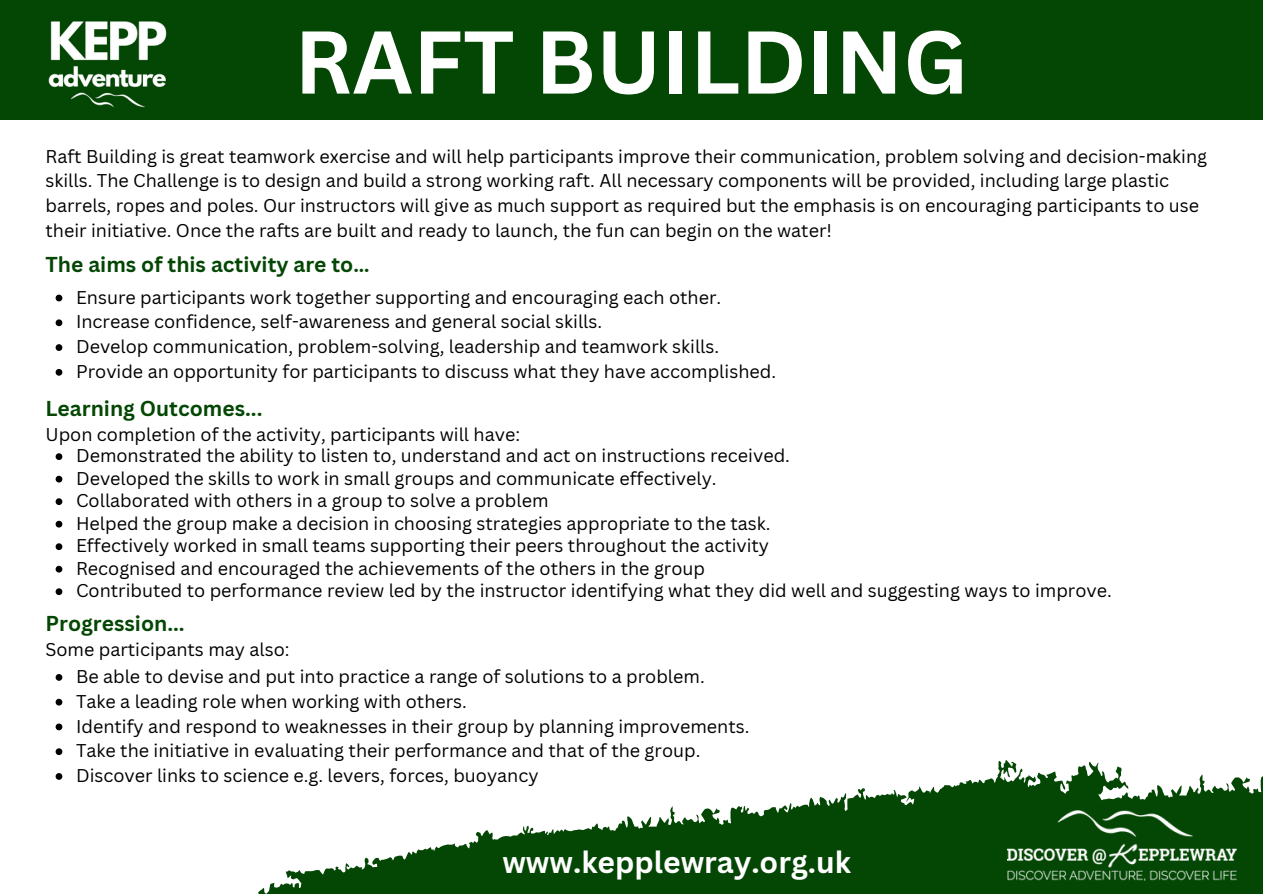
<style>
.page{position:relative;width:1263px;height:894px;background:#fff}
.page>*{position:absolute;margin:0;border:0;box-sizing:border-box;transform-origin:0 0}
.t1{font:700 87px "Canva Sans";color:#fff}
.t2{font:700 30px "Canva Sans";color:#fff}
.t3{font:700 21px "Canva Sans";color:#044704}
.t4{font:18px/24.8px "Canva Sans";color:#000}
</style>
<div class="page">
<div style="left:0;top:0;width:1262px;height:120px;background:#044704"></div>
<svg style="left:258px;top:760px;width:1005px;height:133px;fill:#044704"></svg>
<img style="left:48px;top:21px;width:119px;height:87px">
<img style="left:1007px;top:810px;width:229px;height:69px">
<svg style="left:56px;top:294px;width:6px;height:7px"></svg>
<svg style="left:56px;top:319px;width:6px;height:7px"></svg>
<svg style="left:56px;top:344px;width:6px;height:7px"></svg>
<svg style="left:56px;top:369px;width:6px;height:6px"></svg>
<svg style="left:56px;top:453px;width:6px;height:7px"></svg>
<svg style="left:56px;top:475px;width:6px;height:7px"></svg>
<svg style="left:56px;top:498px;width:6px;height:7px"></svg>
<svg style="left:56px;top:520px;width:6px;height:7px"></svg>
<svg style="left:56px;top:543px;width:6px;height:7px"></svg>
<svg style="left:56px;top:565px;width:6px;height:7px"></svg>
<svg style="left:56px;top:588px;width:6px;height:7px"></svg>
<svg style="left:56px;top:674px;width:6px;height:6px"></svg>
<svg style="left:56px;top:698px;width:6px;height:7px"></svg>
<svg style="left:56px;top:723px;width:6px;height:7px"></svg>
<svg style="left:56px;top:748px;width:6px;height:6px"></svg>
<svg style="left:56px;top:773px;width:6px;height:6px"></svg>
<p class="t1" style="left:294px;top:1px;width:675px">RAFT BUILDING</p>
<p class="t4" style="left:45px;top:143px;width:1163px">Raft Building is great teamwork exercise and will help participants improve their communication, problem solving and decision-making skills. The Challenge is to design and build a strong working raft. All necessary components will be provided, including large plastic barrels, ropes and poles. Our instructors will give as much support as required but the emphasis is on encouraging participants to use their initiative. Once the rafts are built and ready to launch, the fun can begin on the water!</p>
<p class="t3" style="left:46px;top:249px;width:326px">The aims of this activity are to…</p>
<p class="t4" style="left:76px;top:284px;width:647px">Ensure participants work together supporting and encouraging each other.</p>
<p class="t4" style="left:76px;top:309px;width:528px">Increase confidence, self-awareness and general social skills.</p>
<p class="t4" style="left:76px;top:334px;width:645px">Develop communication, problem-solving, leadership and teamwork skills.</p>
<p class="t4" style="left:76px;top:358px;width:702px">Provide an opportunity for participants to discuss what they have accomplished.</p>
<p class="t3" style="left:45px;top:393px;width:218px">Learning Outcomes...</p>
<p class="t4" style="left:45px;top:421px;width:476px">Upon completion of the activity, participants will have:</p>
<p class="t4" style="left:76px;top:443px;width:715px">Demonstrated the ability to listen to, understand and act on instructions received.</p>
<p class="t4" style="left:76px;top:465px;width:642px">Developed the skills to work in small groups and communicate effectively.</p>
<p class="t4" style="left:76px;top:488px;width:474px">Collaborated with others in a group to solve a problem</p>
<p class="t4" style="left:76px;top:510px;width:696px">Helped the group make a decision in choosing strategies appropriate to the task.</p>
<p class="t4" style="left:76px;top:532px;width:695px">Effectively worked in small teams supporting their peers throughout the activity</p>
<p class="t4" style="left:76px;top:555px;width:630px">Recognised and encouraged the achievements of the others in the group</p>
<p class="t4" style="left:76px;top:577px;width:1037px">Contributed to performance review led by the instructor identifying what they did well and suggesting ways to improve.</p>
<p class="t3" style="left:46px;top:608px;width:141px">Progression...</p>
<p class="t4" style="left:45px;top:636px;width:246px">Some participants may also:</p>
<p class="t4" style="left:76px;top:663px;width:630px">Be able to devise and put into practice a range of solutions to a problem.</p>
<p class="t4" style="left:76px;top:688px;width:392px">Take a leading role when working with others.</p>
<p class="t4" style="left:76px;top:713px;width:675px">Identify and respond to weaknesses in their group by planning improvements.</p>
<p class="t4" style="left:76px;top:737px;width:626px">Take the initiative in evaluating their performance and that of the group.</p>
<p class="t4" style="left:76px;top:762px;width:464px">Discover links to science e.g. levers, forces, buoyancy</p>
<p class="t2" style="left:502px;top:840px;width:350px">www.kepplewray.org.uk</p>
</div>
